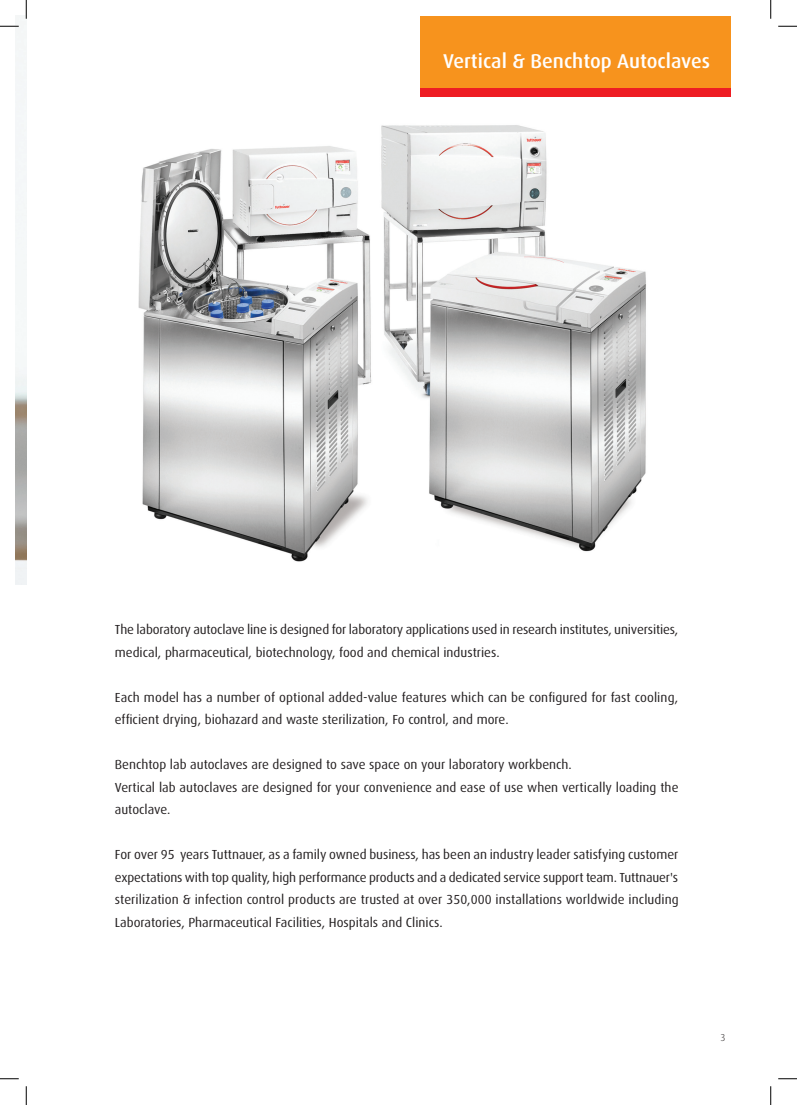
<style>
.page{position:relative;width:797px;height:1105px;background:#fff}
.page>*{position:absolute;margin:0;border:0;box-sizing:border-box;transform-origin:0 0}
.t1{font:500 20px "Dax";color:#fff}
.t2{font:13.12px/22.5px "Dax";color:#231f20}
.t3{font:300 10px "Dax";color:#231f20}
</style>
<div class="page">
<img style="left:138px;top:50px;width:593px;height:512px">
<div style="left:420px;top:16px;width:310px;height:81px;background:#f7931d"></div>
<div style="left:420px;top:89px;width:310px;height:8px;background:#ee1d23"></div>
<img style="left:16px;top:16px;width:10px;height:568px">
<svg style="left:0;top:25px;width:19px;height:2px"></svg>
<svg style="left:778px;top:25px;width:19px;height:2px"></svg>
<svg style="left:0;top:1078px;width:19px;height:1px"></svg>
<svg style="left:778px;top:1078px;width:19px;height:1px"></svg>
<svg style="left:25px;top:0;width:2px;height:19px"></svg>
<svg style="left:25px;top:1086px;width:2px;height:19px"></svg>
<svg style="left:770px;top:0;width:1px;height:19px"></svg>
<svg style="left:770px;top:1086px;width:1px;height:19px"></svg>
<h1 class="t1" style="left:443px;top:50px;width:268px">Vertical &amp; Benchtop Autoclaves</h1>
<p class="t2" style="left:115px;top:618px;width:565px">The laboratory autoclave line is designed for laboratory applications used in research institutes, universities, medical, pharmaceutical, biotechnology, food and chemical industries.</p>
<p class="t2" style="left:115px;top:686px;width:565px">Each model has a number of optional added-value features which can be configured for fast cooling, efficient drying, biohazard and waste sterilization, Fo control, and more.</p>
<p class="t2" style="left:115px;top:753px;width:565px">Benchtop lab autoclaves are designed to save space on your laboratory workbench.<br>Vertical lab autoclaves are designed for your convenience and ease of use when vertically loading the autoclave.</p>
<p class="t2" style="left:115px;top:843px;width:565px;text-align:justify">For over 95 years Tuttnauer, as a family owned business, has been an industry leader satisfying customer expectations with top quality, high performance products and a dedicated service support team. Tuttnauer's sterilization &amp; infection control products are trusted at over 350,000 installations worldwide including Laboratories, Pharmaceutical Facilities, Hospitals and Clinics.</p>
<p class="t3" style="left:720px;top:1032px;width:7px">3</p>
</div>
